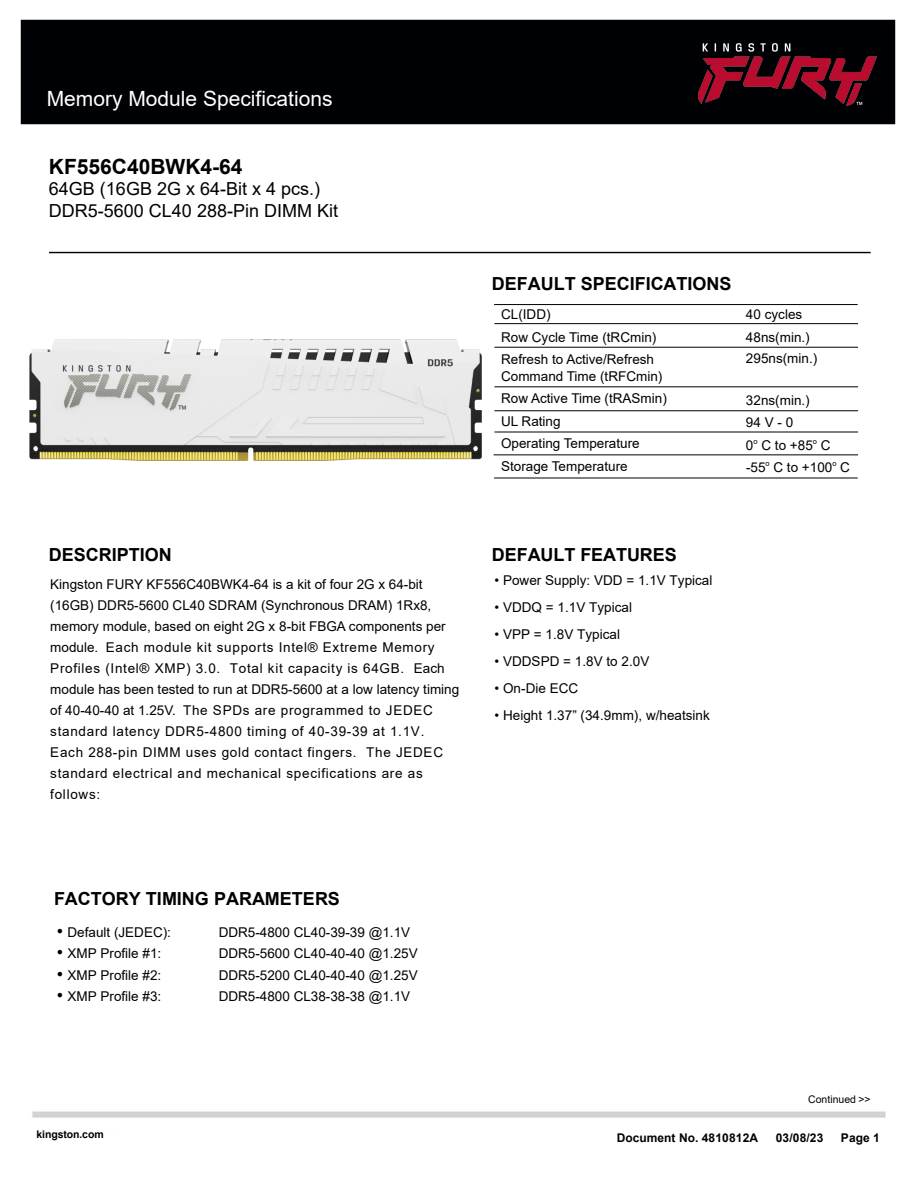
<style>
.page{position:relative;width:918px;height:1188px;background:#fff}
.page>*{position:absolute;margin:0;border:0;box-sizing:border-box;transform-origin:0 0}
.t1{font:21px "Arial";color:#fff}
.t2{font:700 21px "Arial";color:#000}
.t3{font:700 18px "Arial";color:#000}
.t4{font:18px/21.6px "Arial";color:#000}
.t5{font:13.5px/21px "Arial";letter-spacing:.05em;color:#000}
.t6{font:13.5px/22.5px "Arial";color:#000}
.t7{font:700 12px "Arial";color:#000}
.t8{font:700 10.5px "Arial";letter-spacing:-.01em;color:#000}
.t9{font:10.5px "Arial";color:#000}
.s1{font-family:"Times New Roman";font-size:18px}
</style>
<div class="page">
<div style="left:20px;top:19px;width:876px;height:106px;background:#000104"></div>
<img style="left:698px;top:43px;width:179px;height:63px">
<hr style="left:49px;top:252px;width:822px;height:1px;background:#000">
<hr style="left:494px;top:323px;width:364px;height:1px;background:#000">
<hr style="left:494px;top:347px;width:364px;height:1px;background:#000">
<hr style="left:494px;top:386px;width:364px;height:1px;background:#000">
<hr style="left:494px;top:410px;width:364px;height:1px;background:#000">
<hr style="left:494px;top:478px;width:364px;height:1px;background:#000">
<hr style="left:494px;top:432px;width:364px;height:1px;background:#000">
<hr style="left:494px;top:455px;width:364px;height:1px;background:#000">
<hr style="left:494px;top:304px;width:364px;height:1px;background:#000">
<img style="left:30px;top:339px;width:452px;height:122px">
<h1 class="t1" style="left:47px;top:84px;width:287px">Memory Module Specifications</h1>
<h1 class="t2" style="left:49px;top:152px;width:195px">KF556C40BWK4-64</h1>
<h2 class="t4" style="left:49px;top:178px;width:291px">64GB (16GB 2G x 64-Bit x 4 pcs.)<br>DDR5-5600 CL40 288-Pin DIMM Kit</h2>
<h2 class="t3" style="left:49px;top:542px;width:125px">DESCRIPTION</h2>
<p class="t5" style="left:50px;top:574px;width:410px">Kingston FURY KF556C40BWK4-64 is a kit of four 2G x 64-bit (16GB) DDR5-5600 CL40 SDRAM (Synchronous DRAM) 1Rx8, memory module, based on eight 2G x 8-bit FBGA components per module. Each module kit supports Intel® Extreme Memory Profiles (Intel® XMP) 3.0. Total kit capacity is 64GB. Each module has been tested to run at DDR5-5600 at a low latency timing of 40-40-40 at 1.25V. The SPDs are programmed to JEDEC standard latency DDR5-4800 timing of 40-39-39 at 1.1V.<br>Each 288-pin DIMM uses gold contact fingers. The JEDEC standard electrical and mechanical specifications are as follows:</p>
<h2 class="t3" style="left:492px;top:271px;width:241px">DEFAULT SPECIFICATIONS</h2>
<p class="t6" style="left:501px;top:303px;width:157px">CL(IDD)<br>Row Cycle Time (tRCmin)<br>Refresh to Active/Refresh</p>
<p class="t6" style="left:501px;top:365px;width:167px">Command Time (tRFCmin)<br>Row Active Time (tRASmin)<br>UL Rating<br>Operating Temperature<br>Storage Temperature</p>
<p class="t6" style="left:746px;top:303px;width:65px">40 cycles<br>48ns(min.)</p>
<p class="t6" style="left:746px;top:347px;width:73px">295ns(min.)</p>
<p class="t6" style="left:746px;top:389px;width:106px">32ns(min.)<br>94 V - 0<br>0<sup>o</sup> C to +85<sup>o</sup> C -55<sup>o</sup> C to +100<sup>o</sup> C</p>
<h2 class="t3" style="left:492px;top:542px;width:186px">DEFAULT FEATURES</h2>
<p class="t6" style="left:495px;top:568px;width:219px">• Power Supply: VDD = 1.1V Typical</p>
<p class="t6" style="left:495px;top:595px;width:139px">• VDDQ = 1.1V Typical</p>
<p class="t6" style="left:495px;top:622px;width:127px">• VPP = 1.8V Typical</p>
<p class="t6" style="left:495px;top:649px;width:156px">• VDDSPD = 1.8V to 2.0V</p>
<p class="t6" style="left:495px;top:676px;width:85px">• On-Die ECC</p>
<p class="t6" style="left:495px;top:703px;width:217px">• Height 1.37” (34.9mm), w/heatsink</p>
<h2 class="t3" style="left:54px;top:886px;width:288px">FACTORY TIMING PARAMETERS</h2>
<p class="t6" style="left:57px;top:920px;width:116px"><span class="s1">•</span> Default (JEDEC):</p>
<p class="t6" style="left:219px;top:920px;width:193px">DDR5-4800 CL40-39-39 @1.1V</p>
<p class="t6" style="left:57px;top:942px;width:106px"><span class="s1">•</span> XMP Profile #1:</p>
<p class="t6" style="left:219px;top:942px;width:201px">DDR5-5600 CL40-40-40 @1.25V</p>
<p class="t6" style="left:57px;top:964px;width:106px"><span class="s1">•</span> XMP Profile #2:</p>
<p class="t6" style="left:219px;top:964px;width:201px">DDR5-5200 CL40-40-40 @1.25V</p>
<p class="t6" style="left:57px;top:985px;width:106px"><span class="s1">•</span> XMP Profile #3:</p>
<p class="t6" style="left:219px;top:985px;width:193px">DDR5-4800 CL38-38-38 @1.1V</p>
<p class="t8" style="left:36px;top:1127px;width:69px">kingston.com</p>
<p class="t9" style="left:808px;top:1092px;width:64px">Continued &gt;&gt;</p>
<p class="t7" style="left:617px;top:1129px;width:143px">Document No. 4810812A</p>
<p class="t7" style="left:776px;top:1129px;width:49px">03/08/23</p>
<p class="t7" style="left:841px;top:1129px;width:40px">Page 1</p>
</div>
